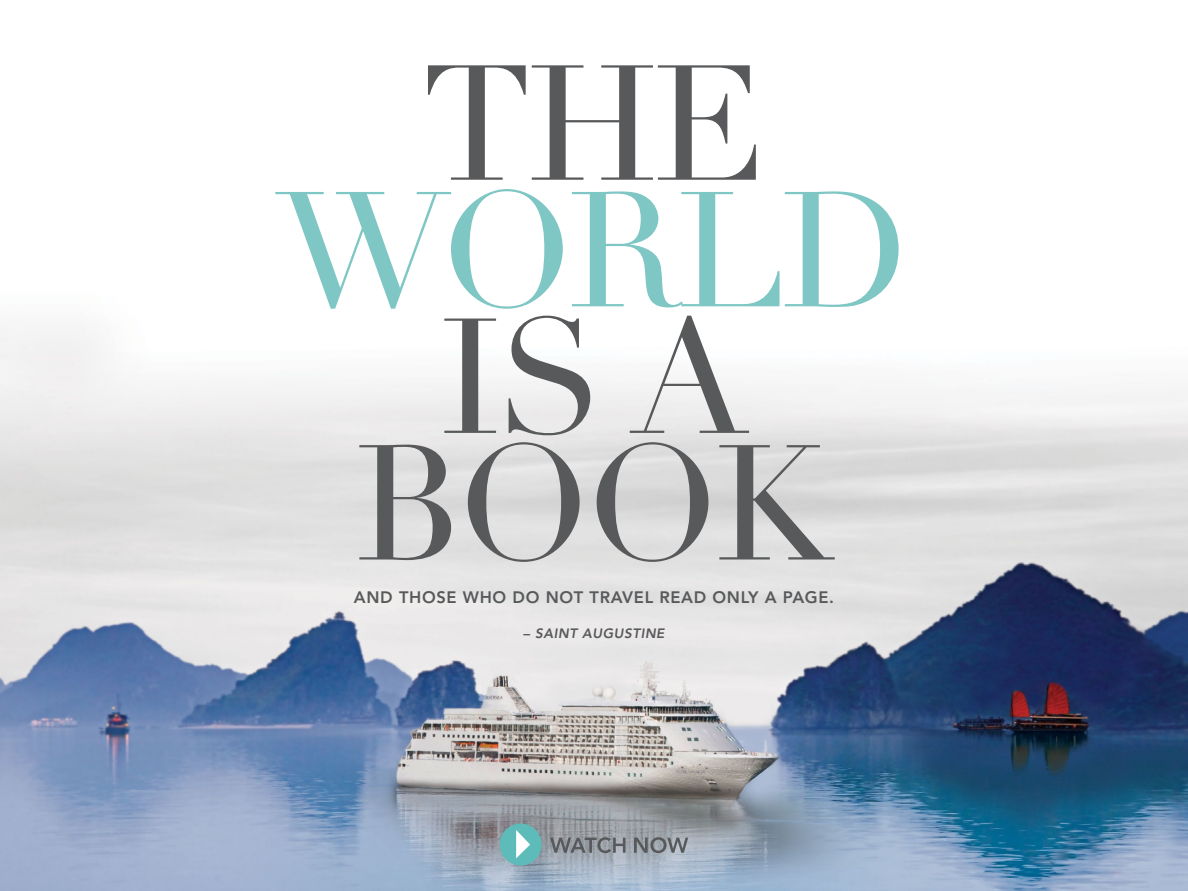
<style>
.page{position:relative;width:1188px;height:891px;background:#fff}
.page>*{position:absolute;margin:0;border:0;box-sizing:border-box;transform-origin:0 0}
.t1{font:160.65px "Didot LT Std";letter-spacing:-.03em;color:#58595b}
.t2{font:160.65px "Didot LT Std";letter-spacing:-.04em;color:#7fc7c4}
.t3{font:800 16.5px "Avenir LT Std";letter-spacing:.04em;color:#58595b}
.t4{font:italic 800 13.5px "Avenir LT Std";letter-spacing:.04em;color:#58595b}
.s1{font-style:normal}
</style>
<div class="page">
<img style="left:0;top:328px;width:1188px;height:563px">
<div style="left:500px;top:824px;width:42px;height:41px;background:#5dbcb9;border-radius:50%"></div>
<svg style="left:516px;top:830px;width:14px;height:28px"></svg>
<svg style="left:550px;top:837px;width:138px;height:16px;background:#84898e"></svg>
<h1 class="t1" style="left:422px;top:29px;width:346px">THE</h1>
<h1 class="t2" style="left:277px;top:155px;width:635px">WORLD</h1>
<h1 class="t1" style="left:439px;top:282px;width:311px">IS A</h1>
<h1 class="t1" style="left:355px;top:408px;width:481px">BOOK</h1>
<p class="t3" style="left:354px;top:588px;width:482px">AND THOSE WHO DO NOT TRAVEL READ ONLY A PAGE.</p>
<p class="t4" style="left:523px;top:626px;width:143px"><span class="s1">–</span> SAINT AUGUSTINE</p>
</div>
